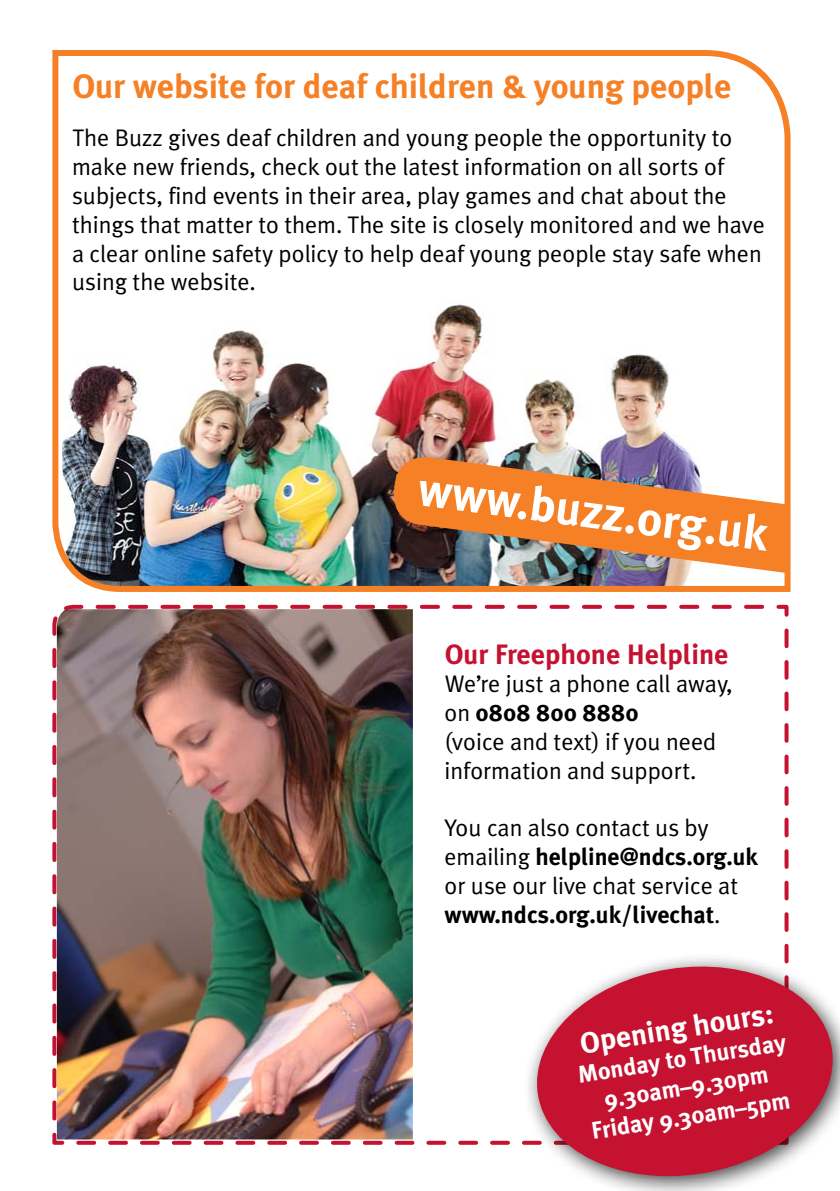
<style>
.page{position:relative;width:840px;height:1191px;background:#fff}
.page>*{position:absolute;margin:0;border:0;box-sizing:border-box;transform-origin:0 0}
.t1{font:700 48px "Meta Plus";color:#fff}
.t2{font:700 34px "Meta Plus";color:#f58025}
.t3{font:700 29.6px "Meta Plus";color:#fff}
.t4{font:700 28px "Meta Plus";color:#c41230}
.t5{font:24px/28.8px "Meta Plus Normal";color:#000}
.t6{font:700 24px "Meta Plus";color:#000}
.t7{font:700 24px/28.8px "Meta Plus";color:#fff;text-align:center}
.s1{font-family:"Meta Plus Normal";font-weight:400}
</style>
<div class="page">
<img style="left:52px;top:50px;width:739px;height:542px">
<img style="left:52px;top:604px;width:737px;height:541px">
<div style="left:522px;top:951px;width:317px;height:240px;background:#000;opacity:.75"></div>
<svg style="left:528px;top:956px;width:311px;height:230px;fill:#c41230"></svg>
<h2 class="t2" style="left:72px;top:67px;width:660px">Our website for deaf children &amp; young people</h2>
<p class="t5" style="left:72px;top:123px;width:694px">The Buzz gives deaf children and young people the opportunity to make new friends, check out the latest information on all sorts of subjects, find events in their area, play games and chat about the things that matter to them. The site is closely monitored and we have a clear online safety policy to help deaf young people stay safe when using the website.</p>
<h1 class="t1" style="left:421px;top:462px;width:353px;rotate:7deg">www.buzz.org.uk</h1>
<p class="t4" style="left:444px;top:637px;width:285px">Our Freephone Helpline</p>
<p class="t5" style="left:444px;top:669px;width:289px">We’re just a phone call away,</p>
<p class="t6" style="left:444px;top:699px;width:195px"><span class="s1">on</span> 0808 800 8880</p>
<p class="t5" style="left:444px;top:727px;width:273px">(voice and text) if you need information and support.</p>
<p class="t5" style="left:444px;top:813px;width:265px">You can also contact us by</p>
<p class="t6" style="left:444px;top:843px;width:314px"><span class="s1">emailing</span> helpline@ndcs.org.uk</p>
<p class="t5" style="left:444px;top:871px;width:295px">or use our live chat service at</p>
<p class="t6" style="left:444px;top:900px;width:277px">www.ndcs.org.uk/livechat<span class="s1">.</span></p>
<p class="t3" style="left:577px;top:1026px;width:197px;rotate:-9deg">Opening hours:</p>
<p class="t7" style="left:575px;top:1060px;width:212px;rotate:-9deg">Monday to Thursday<br>9.30am–9.30pm<br>Friday 9.30am–5pm</p>
</div>
